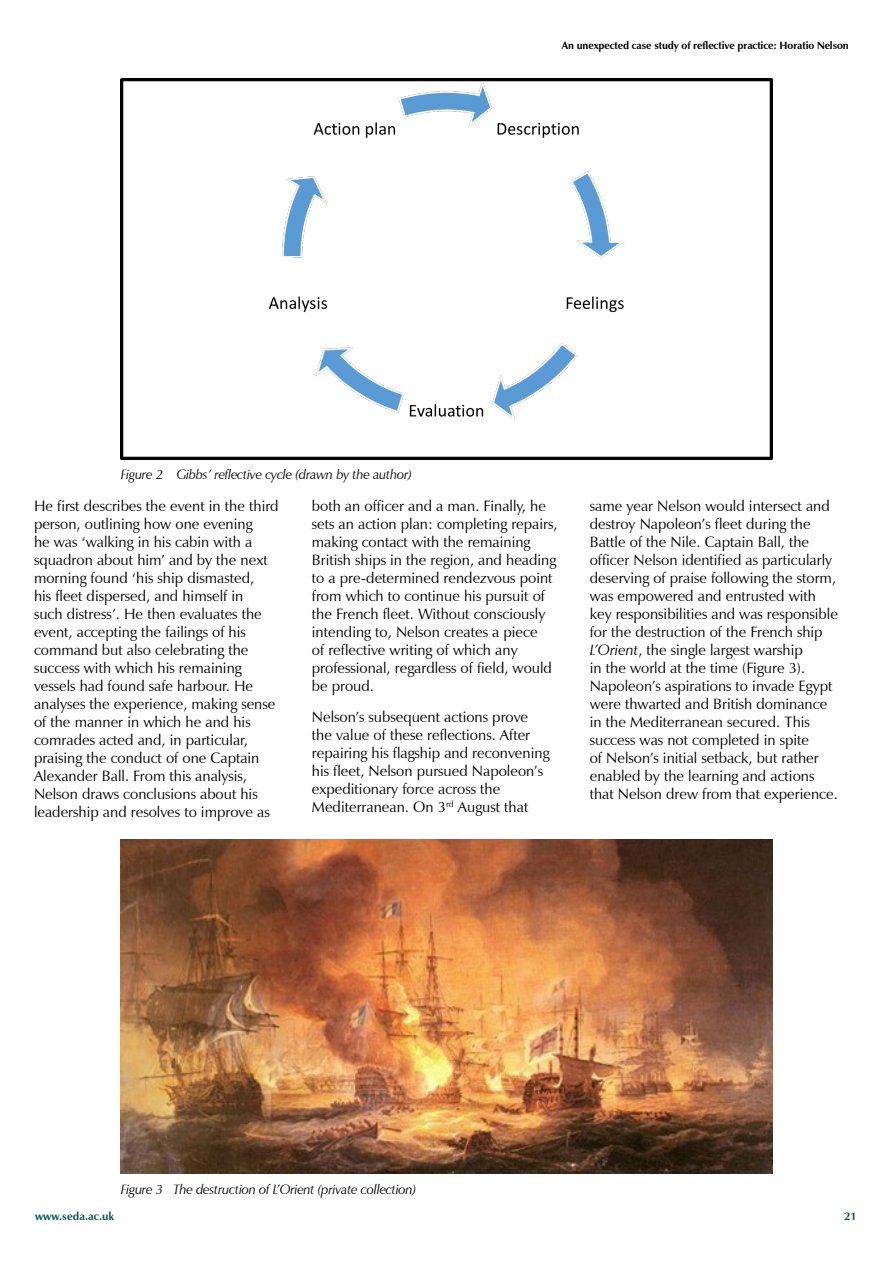
<style>
.page{position:relative;width:893px;height:1263px;background:#fff}
.page>*{position:absolute;margin:0;border:0;box-sizing:border-box;transform-origin:0 0}
.Ed_Devs_Body_Font{font:15px/18px "Zapf Humanist 601 BT";color:#000}
.Ed_Devs_Reference_Text{font:italic 13.5px "Zapf Humanist 601 BT";letter-spacing:-.02em;color:#000}
.t1{font:700 11.25px "Zapf Humanist 601 BT";color:#005954}
.t2{font:700 10.5px "Zapf Humanist 601 BT";letter-spacing:-.01em;color:#000}
.s1{font-style:italic}
</style>
<div class="page">
<img style="left:121px;top:79px;width:651px;height:381px">
<img style="left:121px;top:840px;width:651px;height:334px">
<p class="t2" style="left:562px;top:39px;width:289px">An unexpected case study of reflective practice: Horatio Nelson</p>
<p class="Ed_Devs_Reference_Text" style="left:121px;top:466px;width:293px">Figure 2 Gibbs’ reflective cycle (drawn by the author)</p>
<p class="Ed_Devs_Body_Font" style="left:34px;top:497px;width:246px">He first describes the event in the third person, outlining how one evening<br>he was ‘walking in his cabin with a squadron about him’ and by the next morning found ‘his ship dismasted,<br>his fleet dispersed, and himself in<br>such distress’. He then evaluates the event, accepting the failings of his command but also celebrating the success with which his remaining vessels had found safe harbour. He analyses the experience, making sense of the manner in which he and his comrades acted and, in particular, praising the conduct of one Captain Alexander Ball. From this analysis, Nelson draws conclusions about his leadership and resolves to improve as</p>
<p class="Ed_Devs_Body_Font" style="left:312px;top:497px;width:247px">both an officer and a man. Finally, he sets an action plan: completing repairs, making contact with the remaining British ships in the region, and heading to a pre-determined rendezvous point from which to continue his pursuit of the French fleet. Without consciously intending to, Nelson creates a piece<br>of reflective writing of which any professional, regardless of field, would be proud.</p>
<p class="Ed_Devs_Body_Font" style="left:312px;top:708px;width:239px">Nelson’s subsequent actions prove the value of these reflections. After repairing his flagship and reconvening his fleet, Nelson pursued Napoleon’s expeditionary force across the Mediterranean. On 3<sup>rd</sup> August that</p>
<p class="Ed_Devs_Body_Font" style="left:590px;top:497px;width:250px">same year Nelson would intersect and destroy Napoleon’s fleet during the Battle of the Nile. Captain Ball, the officer Nelson identified as particularly deserving of praise following the storm, was empowered and entrusted with key responsibilities and was responsible for the destruction of the French ship <span class="s1">L’Orient</span>, the single largest warship<br>in the world at the time (Figure 3).<br>Napoleon’s aspirations to invade Egypt were thwarted and British dominance in the Mediterranean secured. This success was not completed in spite<br>of Nelson’s initial setback, but rather enabled by the learning and actions that Nelson drew from that experience.</p>
<p class="Ed_Devs_Reference_Text" style="left:121px;top:1180px;width:297px">Figure 3 The destruction of L’Orient (private collection)</p>
<p class="t1" style="left:35px;top:1209px;width:81px">www.seda.ac.uk</p>
<p class="t1" style="left:837px;top:1209px;width:21px">321</p>
</div>
